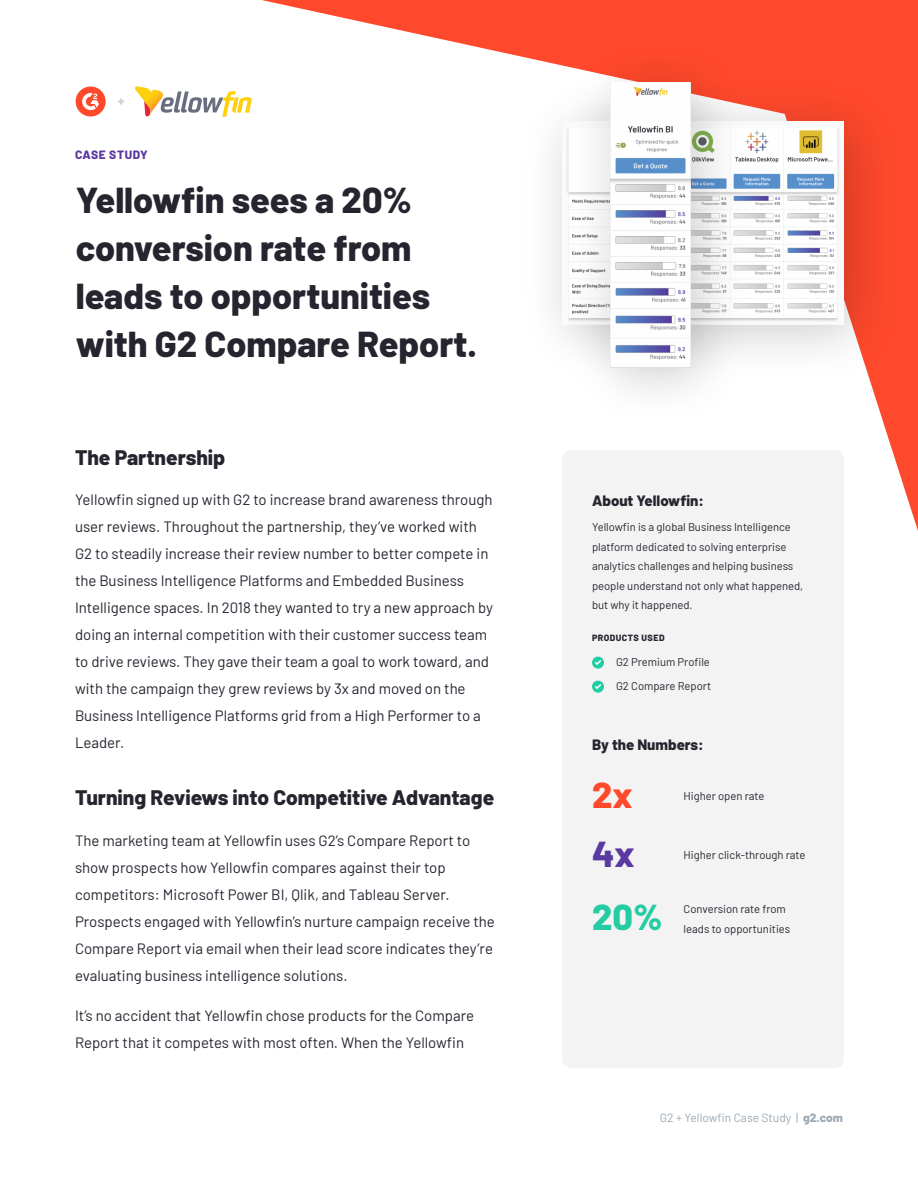
<style>
.page{position:relative;width:918px;height:1188px;background:#fff}
.page>*{position:absolute;margin:0;border:0;box-sizing:border-box;transform-origin:0 0}
.t1{font:800 36px/48px "Barlow";color:#252530}
.t2{font:800 36px "Barlow";color:#23cca2}
.t3{font:800 36px "Barlow";color:#ff492c}
.t4{font:800 36px "Barlow";color:#5a39a2}
.t5{font:800 21px "Barlow";color:#252530}
.t6{font:15px/27px "Barlow";color:#252530}
.t7{font:800 15px "Barlow";color:#252530}
.t8{font:12px "Barlow";color:#9ba9b5}
.t9{font:800 12px "Barlow";letter-spacing:.045em;color:#5a39a2}
.t10{font:11.25px/19.5px "Barlow";color:#252530}
.t11{font:800 9px "Barlow";letter-spacing:.05em;color:#252530}
.s1{font-weight:800}
</style>
<div class="page">
<svg style="left:262px;top:0;width:656px;height:531px"></svg>
<div style="left:562px;top:450px;width:282px;height:618px;background:#f2f3f2;border-radius:9px"></div>
<div style="left:592px;top:657px;width:12px;height:12px;background:#23cca2;border-radius:50%"></div>
<svg style="left:595px;top:660px;width:6px;height:5px"></svg>
<div style="left:592px;top:681px;width:12px;height:12px;background:#23cca2;border-radius:50%"></div>
<svg style="left:595px;top:684px;width:6px;height:5px"></svg>
<div style="left:76px;top:87px;width:30px;height:30px;background:#ff492c;border-radius:50%"></div>
<svg style="left:82px;top:93px;width:17px;height:17px"></svg>
<svg style="left:118px;top:99px;width:6px;height:6px"></svg>
<svg style="left:135px;top:87px;width:117px;height:30px"></svg>
<img style="left:502px;top:60px;width:416px;height:340px">
<img style="left:766px;top:128px;width:78px;height:197px">
<img style="left:550px;top:21px;width:216px;height:421px">
<img style="left:611px;top:82px;width:79px;height:285px">
<p class="t9" style="left:75px;top:146px;width:74px">CASE STUDY</p>
<h1 class="t1" style="left:76px;top:173px;width:403px">Yellowfin sees a 20% conversion rate from leads to opportunities with G2 Compare Report.</h1>
<h2 class="t5" style="left:75px;top:441px;width:152px">The Partnership</h2>
<p class="t6" style="left:75px;top:485px;width:420px">Yellowfin signed up with G2 to increase brand awareness through user reviews. Throughout the partnership, they’ve worked with G2 to steadily increase their review number to better compete in the Business Intelligence Platforms and Embedded Business Intelligence spaces. In 2018 they wanted to try a new approach by doing an internal competition with their customer success team to drive reviews. They gave their team a goal to work toward, and with the campaign they grew reviews by 3x and moved on the Business Intelligence Platforms grid from a High Performer to a Leader.</p>
<h2 class="t5" style="left:75px;top:782px;width:421px">Turning Reviews into Competitive Advantage</h2>
<p class="t6" style="left:75px;top:826px;width:421px">The marketing team at Yellowfin uses G2’s Compare Report to show prospects how Yellowfin compares against their top competitors: Microsoft Power BI, Qlik, and Tableau Server.<br>Prospects engaged with Yellowfin’s nurture campaign receive the Compare Report via email when their lead score indicates they’re evaluating business intelligence solutions.</p>
<p class="t6" style="left:75px;top:1001px;width:401px">It’s no accident that Yellowfin chose products for the Compare<br>Report that it competes with most often. When the Yellowfin</p>
<p class="t7" style="left:592px;top:489px;width:113px">About Yellowfin:</p>
<p class="t10" style="left:592px;top:516px;width:213px">Yellowfin is a global Business Intelligence platform dedicated to solving enterprise analytics challenges and helping business people understand not only what happened, but why it happened.</p>
<p class="t11" style="left:592px;top:631px;width:74px">PRODUCTS USED</p>
<p class="t10" style="left:616px;top:649px;width:97px;line-height:24px">G2 Premium Profile<br>G2 Compare Report</p>
<p class="t7" style="left:592px;top:733px;width:113px">By the Numbers:</p>
<h1 class="t3" style="left:592px;top:768px;width:42px">2x</h1>
<p class="t10" style="left:684px;top:785px;width:82px">Higher open rate</p>
<h1 class="t4" style="left:592px;top:827px;width:44px">4x</h1>
<p class="t10" style="left:684px;top:844px;width:123px">Higher click-through rate</p>
<h1 class="t2" style="left:592px;top:891px;width:72px">20%</h1>
<p class="t10" style="left:684px;top:898px;width:108px">Conversion rate from leads to opportunities</p>
<p class="t8" style="left:660px;top:1109px;width:185px">G2 + Yellowfin Case Study | <span class="s1">g2.com</span></p>
</div>
